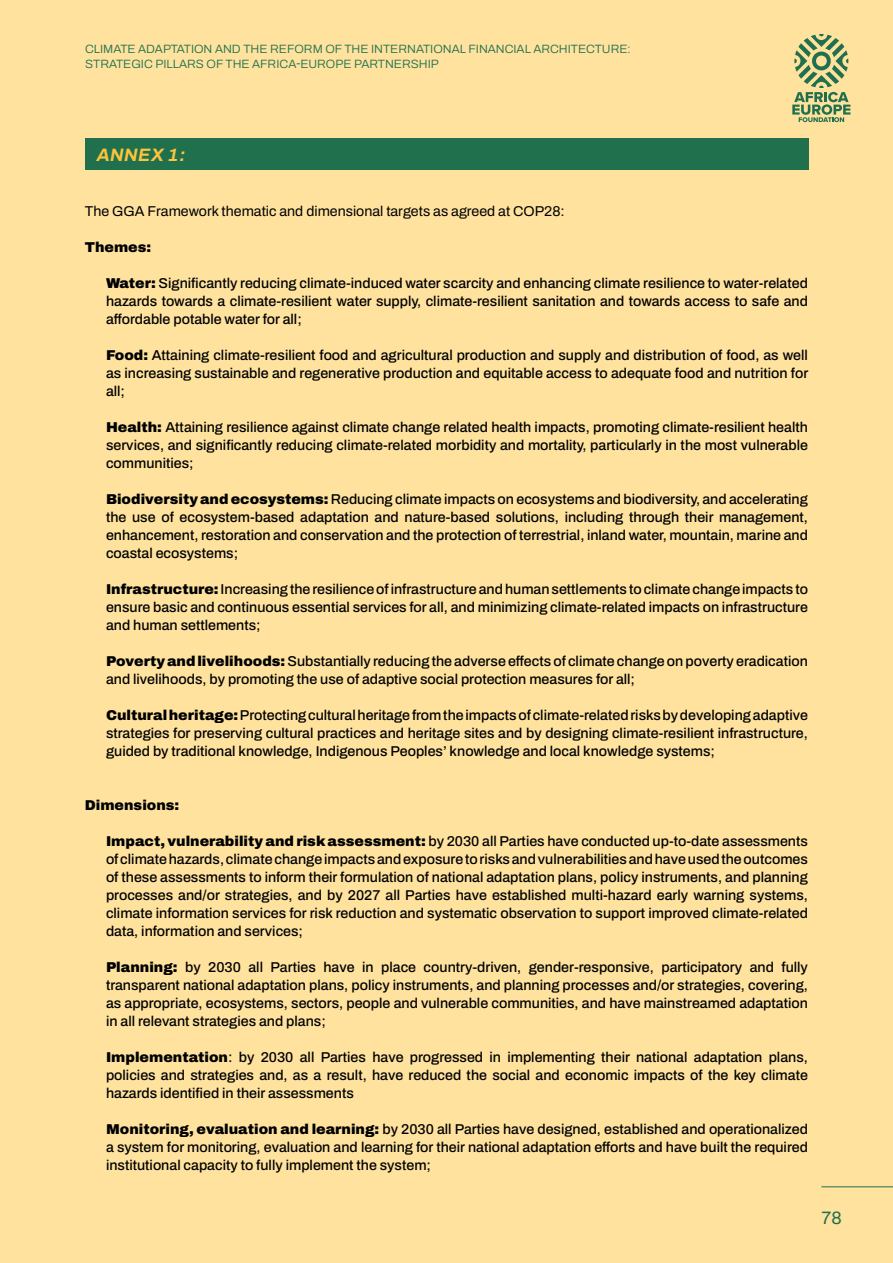
<style>
.page{position:relative;width:893px;height:1263px;background:#fee29e}
.page>*{position:absolute;margin:0;border:0;box-sizing:border-box;transform-origin:0 0}
.t1{font:italic 700 18px "Archivo";letter-spacing:.025em;color:#fcc43d}
.t2{font:18px "Archivo";color:#21704d}
.t3{font:500 14.25px/18px "Archivo";color:#000;text-align:justify}
.t4{font:14.25px "Archivo";color:#000}
.t5{font:900 14.25px "Archivo";color:#000}
.t6{font:300 12px/15px "Archivo";color:#21704e}
.s1{font-weight:900}
</style>
<div class="page">
<hr style="left:821px;top:1186px;width:72px;height:1px;background:#21704d">
<svg style="left:792px;top:34px;width:58px;height:88px"></svg>
<div style="left:85px;top:139px;width:724px;height:31px;background:#21704d"></div>
<p class="t6" style="left:85px;top:41px;width:547px">CLIMATE ADAPTATION AND THE REFORM OF THE INTERNATIONAL FINANCIAL ARCHITECTURE:<br>STRATEGIC PILLARS OF THE AFRICA-EUROPE PARTNERSHIP</p>
<p class="t1" style="left:97px;top:142px;width:90px">ANNEX 1:</p>
<p class="t4" style="left:85px;top:200px;width:481px">The GGA Framework thematic and dimensional targets as agreed at COP28:</p>
<p class="t5" style="left:85px;top:236px;width:68px">Themes:</p>
<p class="t3" style="left:106px;top:274px;width:703px"><span class="s1">Water:</span> Significantly reducing climate-induced water scarcity and enhancing climate resilience to water-related hazards towards a climate-resilient water supply, climate-resilient sanitation and towards access to safe and affordable potable water for all;</p>
<p class="t3" style="left:106px;top:346px;width:704px"><span class="s1">Food:</span> Attaining climate-resilient food and agricultural production and supply and distribution of food, as well as increasing sustainable and regenerative production and equitable access to adequate food and nutrition for all;</p>
<p class="t3" style="left:106px;top:418px;width:703px"><span class="s1">Health:</span> Attaining resilience against climate change related health impacts, promoting climate-resilient health services, and significantly reducing climate-related morbidity and mortality, particularly in the most vulnerable communities;</p>
<p class="t3" style="left:106px;top:490px;width:703px"><span class="s1">Biodiversity and ecosystems:</span> Reducing climate impacts on ecosystems and biodiversity, and accelerating the use of ecosystem-based adaptation and nature-based solutions, including through their management, enhancement, restoration and conservation and the protection of terrestrial, inland water, mountain, marine and coastal ecosystems;</p>
<p class="t3" style="left:106px;top:580px;width:703px"><span class="s1">Infrastructure:</span> Increasing the resilience of infrastructure and human settlements to climate change impacts to ensure basic and continuous essential services for all, and minimizing climate-related impacts on infrastructure and human settlements;</p>
<p class="t3" style="left:106px;top:652px;width:703px"><span class="s1">Poverty and livelihoods:</span> Substantially reducing the adverse effects of climate change on poverty eradication and livelihoods, by promoting the use of adaptive social protection measures for all;</p>
<p class="t3" style="left:106px;top:706px;width:703px"><span class="s1">Cultural heritage:</span> Protecting cultural heritage from the impacts of climate-related risks by developing adaptive strategies for preserving cultural practices and heritage sites and by designing climate-resilient infrastructure, guided by traditional knowledge, Indigenous Peoples’ knowledge and local knowledge systems;</p>
<p class="t5" style="left:85px;top:794px;width:96px">Dimensions:</p>
<p class="t3" style="left:106px;top:832px;width:703px"><span class="s1">Impact, vulnerability and risk assessment:</span> by 2030 all Parties have conducted up-to-date assessments of climate hazards, climate change impacts and exposure to risks and vulnerabilities and have used the outcomes of these assessments to inform their formulation of national adaptation plans, policy instruments, and planning processes and/or strategies, and by 2027 all Parties have established multi-hazard early warning systems, climate information services for risk reduction and systematic observation to support improved climate-related data, information and services;</p>
<p class="t3" style="left:106px;top:958px;width:703px"><span class="s1">Planning:</span> by 2030 all Parties have in place country-driven, gender-responsive, participatory and fully transparent national adaptation plans, policy instruments, and planning processes and/or strategies, covering, as appropriate, ecosystems, sectors, people and vulnerable communities, and have mainstreamed adaptation in all relevant strategies and plans;</p>
<p class="t3" style="left:106px;top:1048px;width:703px"><span class="s1">Implementation</span>: by 2030 all Parties have progressed in implementing their national adaptation plans, policies and strategies and, as a result, have reduced the social and economic impacts of the key climate hazards identified in their assessments</p>
<p class="t3" style="left:106px;top:1120px;width:703px"><span class="s1">Monitoring, evaluation and learning:</span> by 2030 all Parties have designed, established and operationalized a system for monitoring, evaluation and learning for their national adaptation efforts and have built the required institutional capacity to fully implement the system;</p>
<p class="t2" style="left:821px;top:1204px;width:22px">78</p>
</div>
